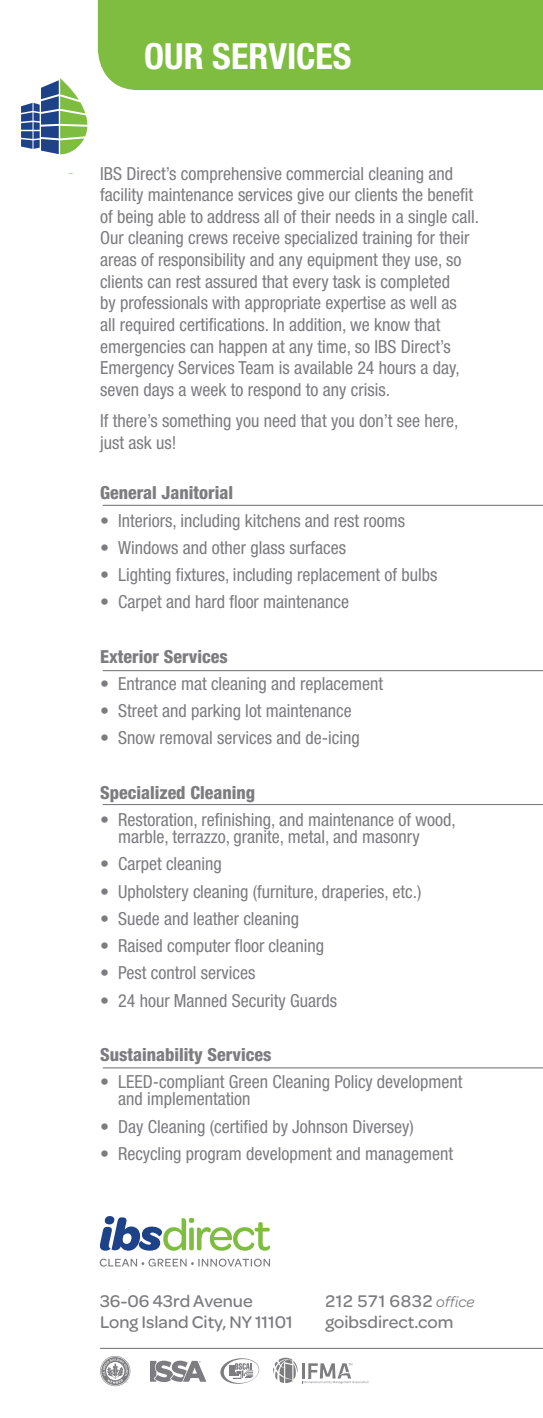
<style>
.page{position:relative;width:543px;height:1418px;background:#fff}
.page>*{position:absolute;margin:0;border:0;box-sizing:border-box;transform-origin:0 0}
.t1{font:700 condensed 36px "Helvetica Neue";color:#fff}
.t2{font:condensed 18px/21.6px "Helvetica Neue";color:#7c7c81}
.t3{font:800 condensed 18px "Helvetica Neue";color:#7c7c81}
.t4{font:500 18px/21.6px "Omnes";color:#7c7c81}
.s1{font-weight:400;font-style:italic;font-size:15.75px}
</style>
<div class="page">
<div style="left:98px;top:0;width:445px;height:90px;background:#7fbd41"></div>
<svg style="left:21px;top:78px;width:66px;height:76px"></svg>
<svg style="left:99px;top:1216px;width:171px;height:34px"></svg>
<svg style="left:100px;top:1258px;width:170px;height:8px"></svg>
<hr style="left:100px;top:1347px;width:443px;height:1px;background:#7c7c81">
<hr style="left:103px;top:1067px;width:440px;height:1px;background:#7c7c81">
<hr style="left:103px;top:804px;width:440px;height:1px;background:#7c7c81">
<hr style="left:103px;top:670px;width:440px;height:1px;background:#7c7c81">
<hr style="left:103px;top:505px;width:440px;height:1px;background:#7c7c81">
<svg style="left:220px;top:1358px;width:39px;height:25px"></svg>
<svg style="left:150px;top:1360px;width:56px;height:22px"></svg>
<svg style="left:100px;top:1356px;width:30px;height:30px"></svg>
<svg style="left:273px;top:1357px;width:95px;height:26px"></svg>
<h1 class="t1" style="left:144px;top:35px;width:209px">OUR SERVICES</h1>
<p class="t2" style="left:100px;top:162px;width:381px">IBS Direct’s comprehensive commercial cleaning and facility maintenance services give our clients the benefit of being able to address all of their needs in a single call.<br>Our cleaning crews receive specialized training for their areas of responsibility and any equipment they use, so clients can rest assured that every task is completed<br>by professionals with appropriate expertise as well as<br>all required certifications. In addition, we know that emergencies can happen at any time, so IBS Direct’s Emergency Services Team is available 24 hours a day, seven days a week to respond to any crisis.</p>
<p class="t2" style="left:100px;top:410px;width:360px">If there’s something you need that you don’t see here, just ask us!</p>
<p class="t3" style="left:100px;top:482px;width:134px">General Janitorial</p>
<p class="t2" style="left:100px;top:509px;width:307px">• Interiors, including kitchens and rest rooms</p>
<p class="t2" style="left:100px;top:536px;width:248px">• Windows and other glass surfaces</p>
<p class="t2" style="left:100px;top:563px;width:339px">• Lighting fixtures, including replacement of bulbs</p>
<p class="t2" style="left:100px;top:591px;width:251px">• Carpet and hard floor maintenance</p>
<p class="t3" style="left:100px;top:645px;width:129px">Exterior Services</p>
<p class="t2" style="left:100px;top:672px;width:285px">• Entrance mat cleaning and replacement</p>
<p class="t2" style="left:100px;top:700px;width:253px">• Street and parking lot maintenance</p>
<p class="t2" style="left:100px;top:727px;width:261px">• Snow removal services and de-icing</p>
<p class="t3" style="left:100px;top:781px;width:156px">Specialized Cleaning</p>
<p class="t2" style="left:118px;top:811px;width:339px;line-height:17.1px;text-indent:-18px">• Restoration, refinishing, and maintenance of wood, marble, terrazzo, granite, metal, and masonry</p>
<p class="t2" style="left:100px;top:853px;width:123px">• Carpet cleaning</p>
<p class="t2" style="left:100px;top:880px;width:323px">• Upholstery cleaning (furniture, draperies, etc.)</p>
<p class="t2" style="left:100px;top:907px;width:201px">• Suede and leather cleaning</p>
<p class="t2" style="left:100px;top:934px;width:226px">• Raised computer floor cleaning</p>
<p class="t2" style="left:100px;top:962px;width:157px">• Pest control services</p>
<p class="t2" style="left:100px;top:989px;width:239px">• 24 hour Manned Security Guards</p>
<p class="t3" style="left:100px;top:1043px;width:173px">Sustainability Services</p>
<p class="t2" style="left:118px;top:1073px;width:346px;line-height:17.1px;text-indent:-18px">• LEED-compliant Green Cleaning Policy development and implementation</p>
<p class="t2" style="left:100px;top:1115px;width:315px">• Day Cleaning (certified by Johnson Diversey)</p>
<p class="t2" style="left:100px;top:1142px;width:354px">• Recycling program development and management</p>
<p class="t4" style="left:100px;top:1288px;width:194px">36-06 43rd Avenue<br>Long Island City, NY 11101</p>
<p class="t4" style="left:325px;top:1288px;width:151px">212 571 6832 <span class="s1">office </span>goibsdirect.com</p>
</div>
